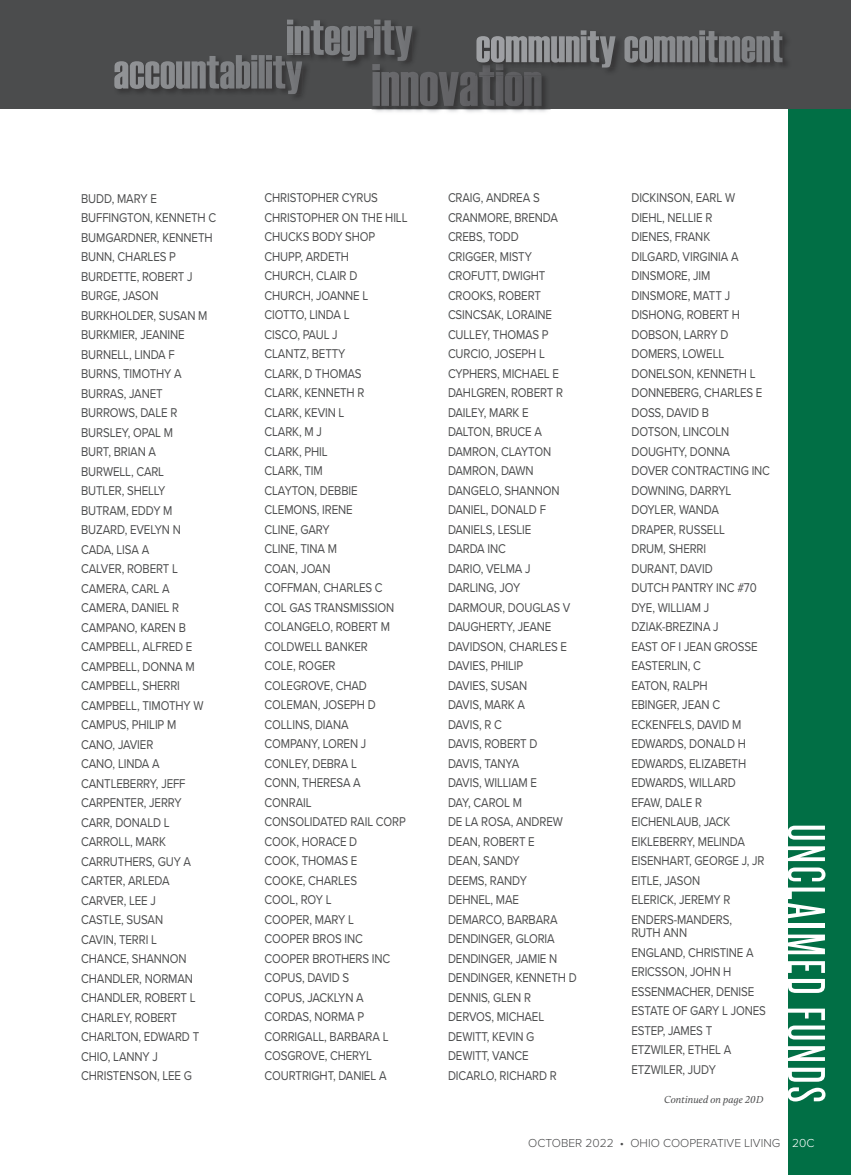
<style>
.page{position:relative;width:851px;height:1175px;background:#fff}
.page>*{position:absolute;margin:0;border:0;box-sizing:border-box;transform-origin:0 0}
.t1{font:55.5px "Knockout HTF27 Junior Bantamwt";letter-spacing:.05em;color:#fff}
.t2{font:13.2px/19.5px "Proxima Nova";letter-spacing:-.01em;color:#4b4c4d;scale:.87 1}
.t3{font:300 12px "Proxima Nova";color:#4b4c4d}
.t4{font:italic 10.5px "Calluna";color:#4b4c4d}
.s1{color:#fff}
</style>
<div class="page">
<div style="left:788px;top:86px;width:63px;height:1089px;background:#016f45"></div>
<div style="left:0;top:0;width:851px;height:109px;background:#4b4c4d"></div>
<img style="left:114px;top:55px;width:188px;height:39px">
<img style="left:286px;top:55px;width:16px;height:14px">
<img style="left:287px;top:19px;width:126px;height:42px">
<img style="left:287px;top:54px;width:24px;height:7px">
<img style="left:287px;top:55px;width:15px;height:6px">
<img style="left:372px;top:69px;width:170px;height:37px">
<img style="left:372px;top:64px;width:39px;height:5px">
<img style="left:476px;top:68px;width:66px;height:8px">
<img style="left:476px;top:30px;width:307px;height:38px">
<img style="left:476px;top:63px;width:74px;height:5px">
<img style="left:476px;top:64px;width:66px;height:4px">
<p class="t2" style="left:81px;top:188px;width:157px">BUDD, MARY E<br>BUFFINGTON, KENNETH C<br>BUMGARDNER, KENNETH<br>BUNN, CHARLES P<br>BURDETTE, ROBERT J<br>BURGE, JASON<br>BURKHOLDER, SUSAN M<br>BURKMIER, JEANINE<br>BURNELL, LINDA F<br>BURNS, TIMOTHY A<br>BURRAS, JANET<br>BURROWS, DALE R<br>BURSLEY, OPAL M<br>BURT, BRIAN A<br>BURWELL, CARL<br>BUTLER, SHELLY<br>BUTRAM, EDDY M<br>BUZARD, EVELYN N<br>CADA, LISA A<br>CALVER, ROBERT L<br>CAMERA, CARL A<br>CAMERA, DANIEL R<br>CAMPANO, KAREN B<br>CAMPBELL, ALFRED E<br>CAMPBELL, DONNA M<br>CAMPBELL, SHERRI<br>CAMPBELL, TIMOTHY W<br>CAMPUS, PHILIP M<br>CANO, JAVIER<br>CANO, LINDA A<br>CANTLEBERRY, JEFF<br>CARPENTER, JERRY<br>CARR, DONALD L<br>CARROLL, MARK<br>CARRUTHERS, GUY A<br>CARTER, ARLEDA<br>CARVER, LEE J<br>CASTLE, SUSAN<br>CAVIN, TERRI L<br>CHANCE, SHANNON<br>CHANDLER, NORMAN<br>CHANDLER, ROBERT L<br>CHARLEY, ROBERT<br>CHARLTON, EDWARD T<br>CHIO, LANNY J<br>CHRISTENSON, LEE G</p>
<p class="t2" style="left:265px;top:188px;width:166px">CHRISTOPHER CYRUS<br>CHRISTOPHER ON THE HILL<br>CHUCKS BODY SHOP<br>CHUPP, ARDETH<br>CHURCH, CLAIR D<br>CHURCH, JOANNE L<br>CIOTTO, LINDA L<br>CISCO, PAUL J<br>CLANTZ, BETTY<br>CLARK, D THOMAS<br>CLARK, KENNETH R<br>CLARK, KEVIN L<br>CLARK, M J<br>CLARK, PHIL<br>CLARK, TIM<br>CLAYTON, DEBBIE<br>CLEMONS, IRENE<br>CLINE, GARY<br>CLINE, TINA M<br>COAN, JOAN<br>COFFMAN, CHARLES C<br>COL GAS TRANSMISSION<br>COLANGELO, ROBERT M<br>COLDWELL BANKER<br>COLE, ROGER<br>COLEGROVE, CHAD<br>COLEMAN, JOSEPH D<br>COLLINS, DIANA<br>COMPANY, LOREN J<br>CONLEY, DEBRA L<br>CONN, THERESA A<br>CONRAIL<br>CONSOLIDATED RAIL CORP<br>COOK, HORACE D<br>COOK, THOMAS E<br>COOKE, CHARLES<br>COOL, ROY L<br>COOPER, MARY L<br>COOPER BROS INC<br>COOPER BROTHERS INC<br>COPUS, DAVID S<br>COPUS, JACKLYN A<br>CORDAS, NORMA P<br>CORRIGALL, BARBARA L<br>COSGROVE, CHERYL<br>COURTRIGHT, DANIEL A</p>
<p class="t2" style="left:448px;top:188px;width:149px">CRAIG, ANDREA S<br>CRANMORE, BRENDA<br>CREBS, TODD<br>CRIGGER, MISTY<br>CROFUTT, DWIGHT<br>CROOKS, ROBERT<br>CSINCSAK, LORAINE<br>CULLEY, THOMAS P<br>CURCIO, JOSEPH L<br>CYPHERS, MICHAEL E<br>DAHLGREN, ROBERT R<br>DAILEY, MARK E<br>DALTON, BRUCE A<br>DAMRON, CLAYTON<br>DAMRON, DAWN<br>DANGELO, SHANNON<br>DANIEL, DONALD F<br>DANIELS, LESLIE<br>DARDA INC<br>DARIO, VELMA J<br>DARLING, JOY<br>DARMOUR, DOUGLAS V<br>DAUGHERTY, JEANE<br>DAVIDSON, CHARLES E<br>DAVIES, PHILIP<br>DAVIES, SUSAN<br>DAVIS, MARK A<br>DAVIS, R C<br>DAVIS, ROBERT D<br>DAVIS, TANYA<br>DAVIS, WILLIAM E<br>DAY, CAROL M<br>DE LA ROSA, ANDREW<br>DEAN, ROBERT E<br>DEAN, SANDY<br>DEEMS, RANDY<br>DEHNEL, MAE<br>DEMARCO, BARBARA<br>DENDINGER, GLORIA<br>DENDINGER, JAMIE N<br>DENDINGER, KENNETH D<br>DENNIS, GLEN R<br>DERVOS, MICHAEL<br>DEWITT, KEVIN G<br>DEWITT, VANCE<br>DICARLO, RICHARD R</p>
<p class="t2" style="left:631px;top:187px;width:161px">DICKINSON, EARL W<br>DIEHL, NELLIE R<br>DIENES, FRANK<br>DILGARD, VIRGINIA A<br>DINSMORE, JIM<br>DINSMORE, MATT J<br>DISHONG, ROBERT H<br>DOBSON, LARRY D<br>DOMERS, LOWELL<br>DONELSON, KENNETH L<br>DONNEBERG, CHARLES E<br>DOSS, DAVID B<br>DOTSON, LINCOLN<br>DOUGHTY, DONNA<br>DOVER CONTRACTING INC<br>DOWNING, DARRYL<br>DOYLER, WANDA<br>DRAPER, RUSSELL<br>DRUM, SHERRI<br>DURANT, DAVID<br>DUTCH PANTRY INC #70<br>DYE, WILLIAM J<br>DZIAK-BREZINA J<br>EAST OF I JEAN GROSSE<br>EASTERLIN, C<br>EATON, RALPH<br>EBINGER, JEAN C<br>ECKENFELS, DAVID M<br>EDWARDS, DONALD H<br>EDWARDS, ELIZABETH<br>EDWARDS, WILLARD<br>EFAW, DALE R<br>EICHENLAUB, JACK<br>EIKLEBERRY, MELINDA<br>EISENHART, GEORGE J, JR<br>EITLE, JASON<br>ELERICK, JEREMY R<br>ENDERS-MANDERS,</p>
<h1 class="t1" style="left:833px;top:824px;width:280px;rotate:90deg">UNCLAIMED FUNDS</h1>
<p class="t2" style="left:631px;top:922px;width:156px">RUTH ANN<br>ENGLAND, CHRISTINE A<br>ERICSSON, JOHN H<br>ESSENMACHER, DENISE<br>ESTATE OF GARY L JONES<br>ESTEP, JAMES T<br>ETZWILER, ETHEL A<br>ETZWILER, JUDY</p>
<p class="t4" style="left:664px;top:1093px;width:101px">Continued on page 20D</p>
<p class="t3" style="left:528px;top:1134px;width:288px">OCTOBER 2022 • OHIO COOPERATIVE LIVING <span class="s1">20C</span></p>
</div>
